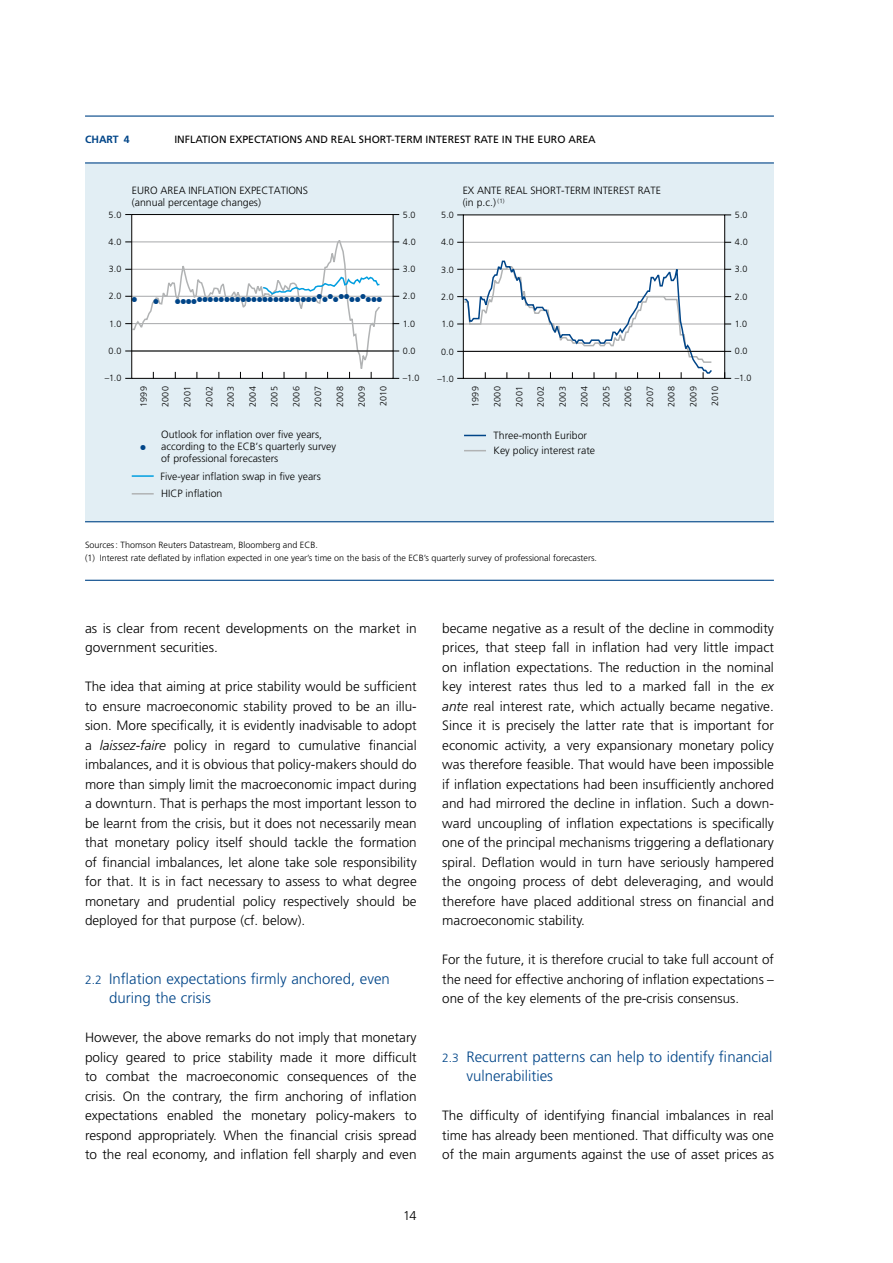
<style>
.page{position:relative;width:893px;height:1263px;background:#fff}
.page>*{position:absolute;margin:0;border:0;box-sizing:border-box;transform-origin:0 0}
.t1{font:300 15px/19.5px "Frutiger LT";color:#004588}
.t2{font:300 13.5px/19.5px "Frutiger LT";color:#000;text-align:justify}
.t3{font:300 12.75px "Frutiger LT";color:#000}
.t4{font:300 10.5px/12px "Frutiger LT";color:#000}
.t5{font:10.5px "Frutiger LT";color:#000}
.t6{font:700 10.5px "Frutiger LT";color:#004588}
.t7{font:300 9px/12.8px "Frutiger LT";color:#000}
.s1{font-style:italic}
.s2{font-size:12px}
</style>
<div class="page">
<div style="left:85px;top:163px;width:689px;height:359px;background:#e2eef4"></div>
<hr style="left:85px;top:115px;width:689px;height:2px;background:#004588">
<hr style="left:85px;top:162px;width:689px;height:1px;background:#004588">
<hr style="left:85px;top:521px;width:689px;height:1px;background:#004588">
<hr style="left:85px;top:580px;width:689px;height:1px;background:#004588">
<svg style="left:464px;top:435px;width:22px;height:1px"></svg>
<svg style="left:464px;top:450px;width:22px;height:1px"></svg>
<div style="left:463px;top:215px;width:262px;height:163px;background:#fff"></div>
<hr style="left:463px;top:242px;width:262px;height:1px;background:#a7a8aa">
<hr style="left:463px;top:269px;width:262px;height:1px;background:#a7a8aa">
<hr style="left:463px;top:296px;width:262px;height:1px;background:#a7a8aa">
<hr style="left:463px;top:324px;width:262px;height:1px;background:#a7a8aa">
<svg style="left:725px;top:372px;width:6px;height:7px"></svg>
<svg style="left:457px;top:259px;width:256px;height:120px"></svg>
<hr style="left:463px;top:351px;width:262px;height:1px;background:#000">
<div style="left:132px;top:215px;width:261px;height:163px;background:#fff"></div>
<hr style="left:131px;top:242px;width:262px;height:1px;background:#a7a8aa">
<hr style="left:131px;top:269px;width:262px;height:1px;background:#a7a8aa">
<hr style="left:131px;top:296px;width:262px;height:1px;background:#a7a8aa">
<hr style="left:131px;top:323px;width:262px;height:1px;background:#a7a8aa">
<hr style="left:131px;top:351px;width:262px;height:1px;background:#000">
<hr style="left:132px;top:475px;width:22px;height:2px;background:#009ee0">
<svg style="left:132px;top:493px;width:22px;height:1px"></svg>
<div style="left:463px;top:215px;width:262px;height:164px;border:1px solid #000"></div>
<div style="left:131px;top:214px;width:262px;height:165px;border:1px solid #000"></div>
<svg style="left:125px;top:237px;width:257px;height:142px"></svg>
<p class="t6" style="left:85px;top:134px;width:46px">Chart 4</p>
<p class="t5" style="left:174px;top:134px;width:423px">I NFLATION EXPECTATIONS AND REAL SHORT-TERM INTEREST RATE IN THE EURO AREA</p>
<p class="t4" style="left:132px;top:185px;width:178px">EURO AREA INFLATION EXPECTATIONS (annual percentage changes)</p>
<p class="t4" style="left:463px;top:185px;width:200px">EX ANTE REAL SHORT-TERM INTEREST RATE (in p.c.) <sup>(1)</sup></p>
<p class="t7" style="left:109px;top:208px;width:14px">5.0</p>
<p class="t7" style="left:403px;top:208px;width:14px">5.0</p>
<p class="t7" style="left:441px;top:209px;width:14px">5.0</p>
<p class="t7" style="left:735px;top:208px;width:14px">5.0</p>
<p class="t7" style="left:109px;top:235px;width:14px">4.0</p>
<p class="t7" style="left:403px;top:235px;width:14px">4.0</p>
<p class="t7" style="left:441px;top:236px;width:14px">4.0</p>
<p class="t7" style="left:735px;top:236px;width:14px">4.0</p>
<p class="t7" style="left:109px;top:263px;width:14px">3.0</p>
<p class="t7" style="left:403px;top:263px;width:14px">3.0</p>
<p class="t7" style="left:441px;top:263px;width:14px">3.0</p>
<p class="t7" style="left:735px;top:263px;width:14px">3.0</p>
<p class="t7" style="left:109px;top:290px;width:14px">2.0</p>
<p class="t7" style="left:403px;top:290px;width:14px">2.0</p>
<p class="t7" style="left:441px;top:291px;width:14px">2.0</p>
<p class="t7" style="left:735px;top:290px;width:14px">2.0</p>
<p class="t7" style="left:109px;top:317px;width:14px">1.0</p>
<p class="t7" style="left:403px;top:317px;width:14px">1.0</p>
<p class="t7" style="left:442px;top:318px;width:14px">1.0</p>
<p class="t7" style="left:735px;top:317px;width:14px">1.0</p>
<p class="t7" style="left:109px;top:344px;width:14px">0.0</p>
<p class="t7" style="left:403px;top:344px;width:14px">0.0</p>
<p class="t7" style="left:441px;top:345px;width:14px">0.0</p>
<p class="t7" style="left:735px;top:345px;width:14px">0.0</p>
<p class="t7" style="left:105px;top:372px;width:18px">–1.0</p>
<p class="t7" style="left:403px;top:372px;width:18px">–1.0</p>
<p class="t7" style="left:437px;top:372px;width:18px">–1.0</p>
<p class="t7" style="left:735px;top:372px;width:18px">–1.0</p>
<p class="t7" style="left:137px;top:407px;width:22px;rotate:-90deg">1999</p>
<p class="t7" style="left:159px;top:407px;width:22px;rotate:-90deg">2000</p>
<p class="t7" style="left:181px;top:407px;width:22px;rotate:-90deg">2001</p>
<p class="t7" style="left:203px;top:407px;width:22px;rotate:-90deg">2002</p>
<p class="t7" style="left:225px;top:407px;width:22px;rotate:-90deg">2003</p>
<p class="t7" style="left:247px;top:407px;width:22px;rotate:-90deg">2004</p>
<p class="t7" style="left:268px;top:407px;width:22px;rotate:-90deg">2005</p>
<p class="t7" style="left:290px;top:407px;width:22px;rotate:-90deg">2006</p>
<p class="t7" style="left:312px;top:407px;width:22px;rotate:-90deg">2007</p>
<p class="t7" style="left:334px;top:407px;width:22px;rotate:-90deg">2008</p>
<p class="t7" style="left:355px;top:407px;width:22px;rotate:-90deg">2009</p>
<p class="t7" style="left:377px;top:406px;width:21px;rotate:-90deg">2010</p>
<p class="t7" style="left:469px;top:407px;width:22px;rotate:-90deg">1999</p>
<p class="t7" style="left:491px;top:407px;width:22px;rotate:-90deg">2000</p>
<p class="t7" style="left:513px;top:407px;width:22px;rotate:-90deg">2001</p>
<p class="t7" style="left:535px;top:407px;width:22px;rotate:-90deg">2002</p>
<p class="t7" style="left:557px;top:407px;width:22px;rotate:-90deg">2003</p>
<p class="t7" style="left:578px;top:407px;width:22px;rotate:-90deg">2004</p>
<p class="t7" style="left:600px;top:407px;width:22px;rotate:-90deg">2005</p>
<p class="t7" style="left:622px;top:407px;width:22px;rotate:-90deg">2006</p>
<p class="t7" style="left:644px;top:407px;width:22px;rotate:-90deg">2007</p>
<p class="t7" style="left:665px;top:407px;width:22px;rotate:-90deg">2008</p>
<p class="t7" style="left:687px;top:407px;width:22px;rotate:-90deg">2009</p>
<p class="t7" style="left:709px;top:406px;width:21px;rotate:-90deg">2010</p>
<p class="t4" style="left:161px;top:429px;width:177px">Outlook for inflation over five years, according to the ECB’s quarterly survey of professional forecasters</p>
<p class="t4" style="left:160px;top:468px;width:162px;line-height:17.2px">Five-year inflation swap in five years<br>HICP inflation</p>
<p class="t4" style="left:494px;top:427px;width:103px;line-height:15.8px">Three-month Euribor<br>Key policy interest rate</p>
<p class="t7" style="left:85px;top:539px;width:513px">Sources: Thomson Reuters Datastream, Bloomberg and ECB.<br>(1) Interest rate deflated by inflation expected in one year’s time on the basis of the ECB’s quarterly survey of professional forecasters.</p>
<p class="t2" style="left:85px;top:619px;width:333px">as is clear from recent developments on the market in government securities.</p>
<p class="t2" style="left:85px;top:677px;width:333px">The idea that aiming at price stability would be sufficient to ensure macroeconomic stability proved to be an illu&shy;sion. More specifically, it is evidently inadvisable to adopt a <span class="s1">laissez-faire</span> policy in regard to cumulative financial imbalances, and it is obvious that policy-makers should do more than simply limit the macroeconomic impact during a downturn. That is perhaps the most important lesson to be learnt from the crisis, but it does not necessarily mean that monetary policy itself should tackle the formation of financial imbalances, let alone take sole responsibility for that. It is in fact necessary to assess to what degree monetary and prudential policy respectively should be deployed for that purpose (cf. below).</p>
<p class="t1" style="left:109px;top:969px;width:282px;text-indent:-24px"><span class="s2">2.2</span> Inflation expectations firmly anchored, even during the crisis</p>
<p class="t2" style="left:85px;top:1028px;width:333px">However, the above remarks do not imply that monetary policy geared to price stability made it more difficult to combat the macroeconomic consequences of the crisis. On the contrary, the firm anchoring of inflation expectations enabled the monetary policy-makers to respond appropriately. When the financial crisis spread to the real economy, and inflation fell sharply and even</p>
<p class="t3" style="left:403px;top:1209px;width:15px">14</p>
<p class="t2" style="left:442px;top:619px;width:333px">became negative as a result of the decline in commodity prices, that steep fall in inflation had very little impact on inflation expectations. The reduction in the nominal key interest rates thus led to a marked fall in the <span class="s1">ex ante</span> real interest rate, which actually became negative.<br>Since it is precisely the latter rate that is important for economic activity, a very expansionary monetary policy was therefore feasible. That would have been impossible if inflation expectations had been insufficiently anchored and had mirrored the decline in inflation. Such a down&shy;ward uncoupling of inflation expectations is specifically one of the principal mechanisms triggering a deflationary spiral. Deflation would in turn have seriously hampered the ongoing process of debt deleveraging, and would therefore have placed additional stress on financial and macroeconomic stability.</p>
<p class="t2" style="left:442px;top:950px;width:333px">For the future, it is therefore crucial to take full account of the need for effective anchoring of inflation expectations – one of the key elements of the pre-crisis consensus.</p>
<p class="t1" style="left:466px;top:1047px;width:307px;text-indent:-24px"><span class="s2">2.3</span> Recurrent patterns can help to identify financial vulnerabilities</p>
<p class="t2" style="left:442px;top:1106px;width:333px">The difficulty of identifying financial imbalances in real time has already been mentioned. That difficulty was one of the main arguments against the use of asset prices as</p>
</div>
